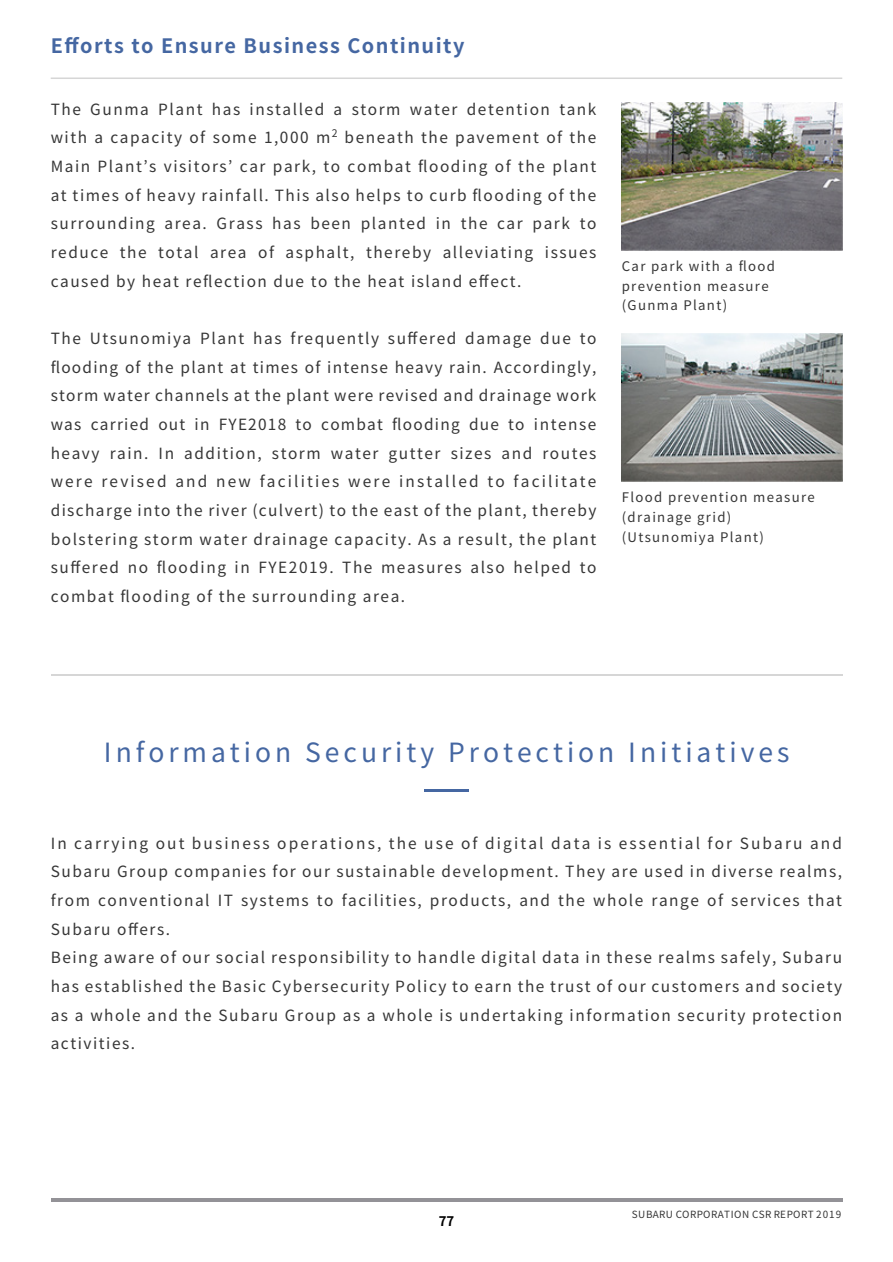
<style>
.page{position:relative;width:893px;height:1262px;background:#fff}
.page>*{position:absolute;margin:0;border:0;box-sizing:border-box;transform-origin:0 0}
.t1{font:26.4px "Noto Sans CJ Kjp";letter-spacing:.15em;color:#4567a2}
.t2{font:700 19.8px "Noto Sans CJ Kjp";letter-spacing:.075em;color:#4567a2}
.t3{font:15.45px/28.7px "Noto Sans CJ Kjp";letter-spacing:.1em;color:#363636;text-align:justify}
.t4{font:13.2px/19.8px "Noto Sans CJ Kjp";letter-spacing:.1em;color:#363636}
.t5{font:700 13.2px "Noto Sans CJ Kjp";color:#000}
.t6{font:9.9px "Noto Sans CJ Kjp";letter-spacing:.055em;color:#363636}
</style>
<div class="page">
<hr style="left:51px;top:1198px;width:791px;height:3px;background:#939297">
<hr style="left:424px;top:789px;width:44px;height:2px;background:#4567a2">
<hr style="left:51px;top:674px;width:791px;height:2px;background:#d6d6d6">
<img style="left:622px;top:334px;width:220px;height:148px">
<img style="left:622px;top:102px;width:220px;height:148px">
<hr style="left:51px;top:77px;width:791px;height:2px;background:#d6d6d6">
<p class="t2" style="left:51px;top:35px;width:415px">Efforts to Ensure Business Continuity</p>
<p class="t3" style="left:51px;top:95px;width:547px">The Gunma Plant has installed a storm water detention tank with a capacity of some 1,000 m<sup>2</sup> beneath the pavement of the Main Plant’s visitors’ car park, to combat flooding of the plant at times of heavy rainfall. This also helps to curb flooding of the surrounding area. Grass has been planted in the car park to reduce the total area of asphalt, thereby alleviating issues caused by heat reflection due to the heat island effect.</p>
<p class="t3" style="left:51px;top:324px;width:547px">The Utsunomiya Plant has frequently suffered damage due to flooding of the plant at times of intense heavy rain. Accordingly, storm water channels at the plant were revised and drainage work was carried out in FYE2018 to combat flooding due to intense heavy rain. In addition, storm water gutter sizes and routes were revised and new facilities were installed to facilitate discharge into the river (culvert) to the east of the plant, thereby bolstering storm water drainage capacity. As a result, the plant suffered no flooding in FYE2019. The measures also helped to combat flooding of the surrounding area.</p>
<p class="t4" style="left:622px;top:256px;width:155px">Car park with a flood prevention measure (Gunma Plant)</p>
<p class="t4" style="left:622px;top:488px;width:195px">Flood prevention measure (drainage grid) (Utsunomiya Plant)</p>
<h1 class="t1" style="left:104px;top:737px;width:687px">Information Security Protection Initiatives</h1>
<p class="t3" style="left:51px;top:829px;width:793px;text-align:left">In carrying out business operations, the use of digital data is essential for Subaru and Subaru Group companies for our sustainable development. They are used in diverse realms, from conventional IT systems to facilities, products, and the whole range of services that Subaru offers.<br>Being aware of our social responsibility to handle digital data in these realms safely, Subaru has established the Basic Cybersecurity Policy to earn the trust of our customers and society as a whole and the Subaru Group as a whole is undertaking information security protection activities.</p>
<p class="t5" style="left:439px;top:1214px;width:17px">77</p>
<p class="t6" style="left:631px;top:1209px;width:211px">SUBARU CORPORATION CSR REPORT 2019</p>
</div>
